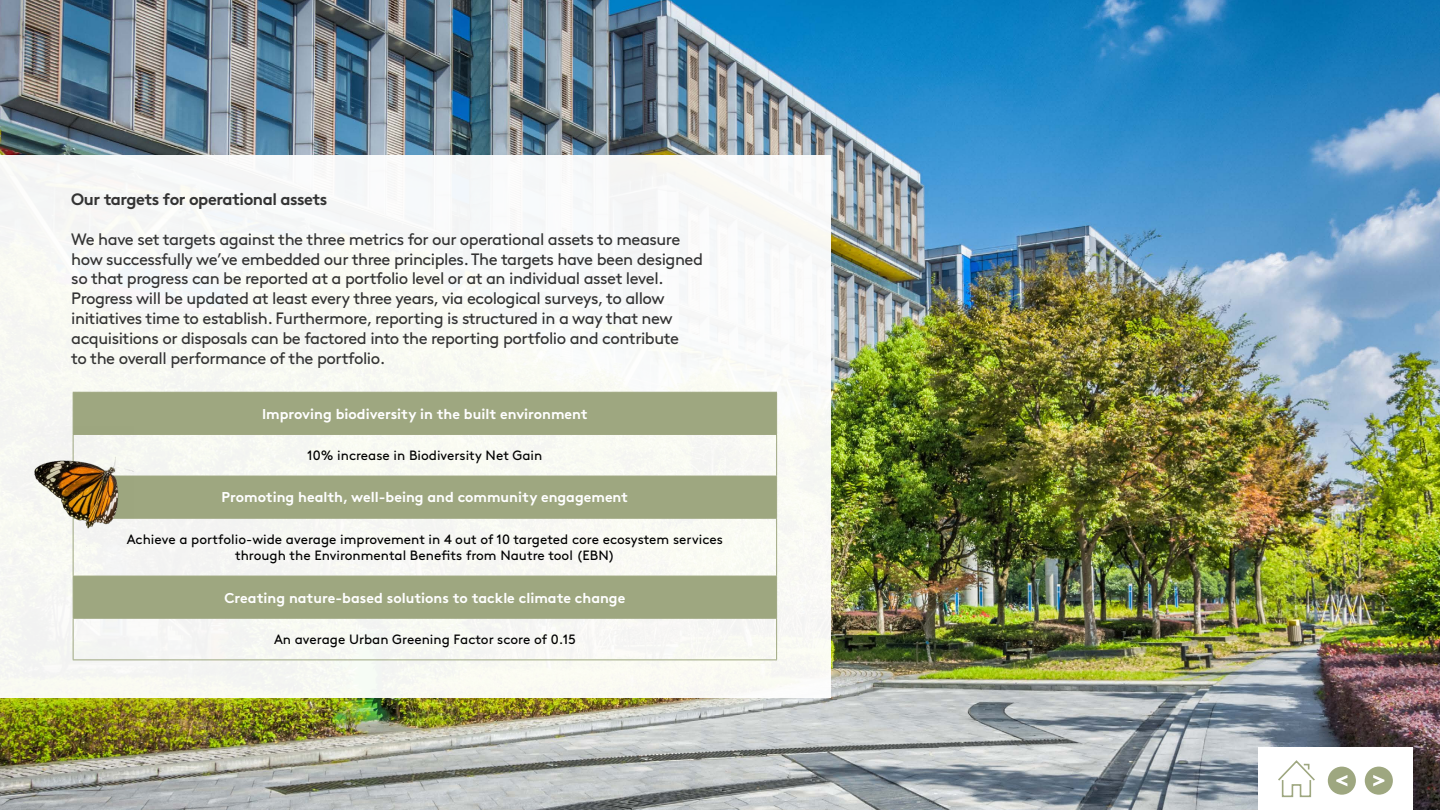
<style>
.page{position:relative;width:1440px;height:810px;background:#fff}
.page>*{position:absolute;margin:0;border:0;box-sizing:border-box;transform-origin:0 0}
.t1{font:16.5px/19.8px "Landsec Brown";letter-spacing:-.03em;color:#333}
.t2{font:700 16.5px "Landsec Brown";letter-spacing:-.03em;color:#333}
.t3{font:700 14.25px "Landsec Brown";color:#fff}
.t4{font:13.5px/16.2px "Landsec Brown";color:#000;text-align:center}
</style>
<div class="page">
<img style="left:0;top:0;width:1440px;height:810px">
<div style="left:0;top:155px;width:831px;height:543px;background:#f8f9f5"></div>
<div style="left:1259px;top:747px;width:154px;height:63px;background:#fff"></div>
<div style="left:1328px;top:767px;width:28px;height:28px;background:#9ea780;border-radius:50%"></div>
<svg style="left:1336px;top:775px;width:11px;height:11px"></svg>
<div style="left:1365px;top:767px;width:28px;height:28px;background:#9ea780;border-radius:50%"></div>
<svg style="left:1373px;top:775px;width:11px;height:11px"></svg>
<svg style="left:74px;top:393px;width:702px;height:225px;fill:#9ea780"></svg>
<hr style="left:73px;top:392px;width:704px;height:1px;background:#9ea780">
<hr style="left:73px;top:393px;width:1px;height:41px;background:#9ea780">
<hr style="left:776px;top:393px;width:1px;height:41px;background:#9ea780">
<hr style="left:73px;top:434px;width:704px;height:1px;background:#9ea780">
<hr style="left:776px;top:435px;width:1px;height:41px;background:#9ea780">
<hr style="left:73px;top:476px;width:704px;height:1px;background:#9ea780">
<hr style="left:776px;top:476px;width:1px;height:42px;background:#9ea780">
<hr style="left:73px;top:518px;width:704px;height:1px;background:#9ea780">
<hr style="left:73px;top:519px;width:1px;height:57px;background:#9ea780">
<hr style="left:776px;top:519px;width:1px;height:57px;background:#9ea780">
<hr style="left:73px;top:576px;width:704px;height:1px;background:#9ea780">
<hr style="left:73px;top:576px;width:1px;height:42px;background:#9ea780">
<hr style="left:776px;top:576px;width:1px;height:42px;background:#9ea780">
<hr style="left:73px;top:618px;width:704px;height:1px;background:#9ea780">
<hr style="left:73px;top:619px;width:1px;height:41px;background:#9ea780">
<hr style="left:776px;top:619px;width:1px;height:41px;background:#9ea780">
<hr style="left:73px;top:660px;width:704px;height:1px;background:#9ea780">
<img style="left:34px;top:426px;width:99px;height:121px">
<svg style="left:1278px;top:760px;width:37px;height:38px"></svg>
<p class="t2" style="left:71px;top:189px;width:258px">Our targets for operational assets</p>
<p class="t1" style="left:71px;top:229px;width:633px">We have set targets against the three metrics for our operational assets to measure how successfully we’ve embedded our three principles. The targets have been designed so that progress can be reported at a portfolio level or at an individual asset level.<br>Progress will be updated at least every three years, via ecological surveys, to allow initiatives time to establish. Furthermore, reporting is structured in a way that new acquisitions or disposals can be factored into the reporting portfolio and contribute<br>to the overall performance of the portfolio.</p>
<p class="t3" style="left:262px;top:405px;width:327px">Improving biodiversity in the built environment</p>
<p class="t4" style="left:307px;top:448px;width:237px">10% increase in Biodiversity Net Gain</p>
<p class="t3" style="left:222px;top:489px;width:408px">Promoting health, well-being and community engagement</p>
<p class="t4" style="left:127px;top:531px;width:598px">Achieve a portfolio-wide average improvement in 4 out of 10 targeted core ecosystem services through the Environmental Benefits from Nautre tool (EBN)</p>
<p class="t3" style="left:224px;top:589px;width:402px">Creating nature-based solutions to tackle climate change</p>
<p class="t4" style="left:274px;top:631px;width:303px">An average Urban Greening Factor score of 0.15</p>
</div>
